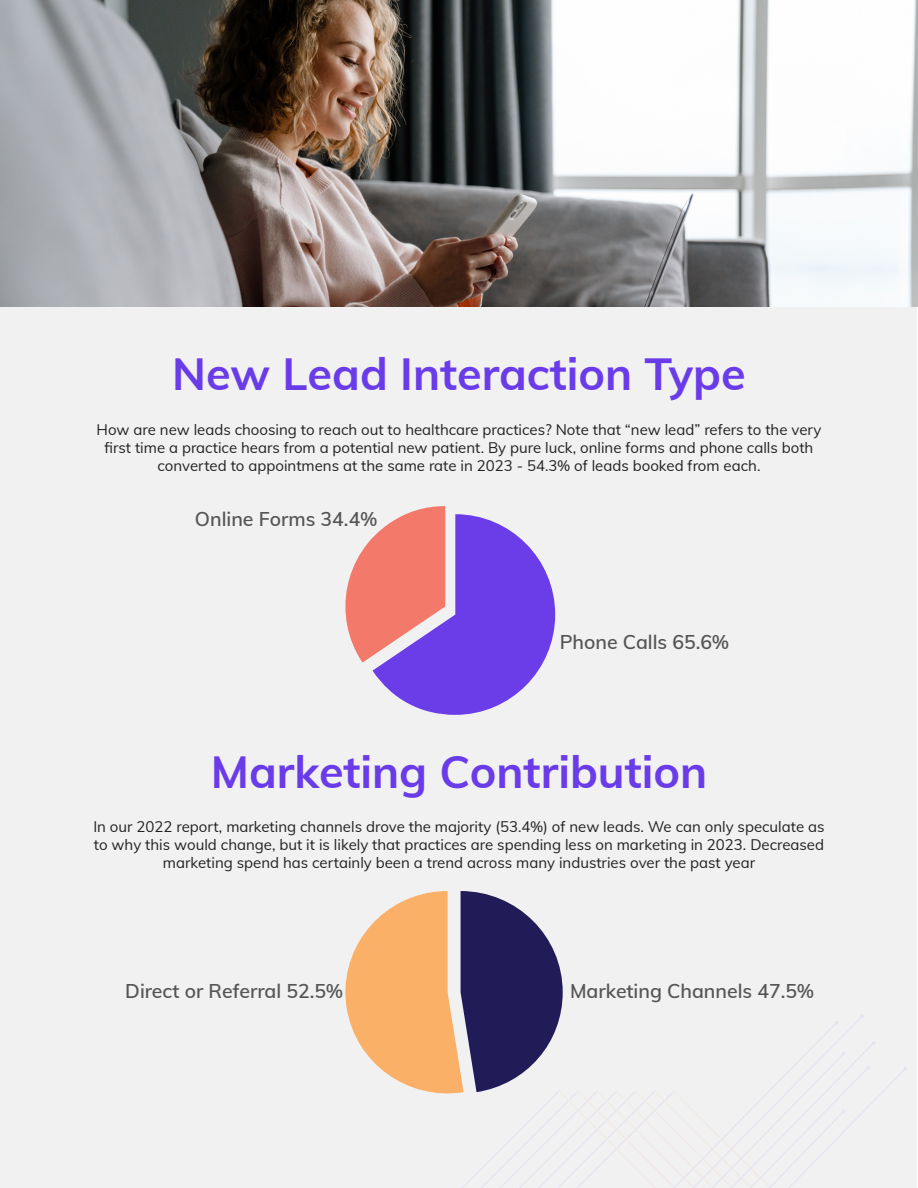
<style>
.page{position:relative;width:918px;height:1188px;background:#fff}
.page>*{position:absolute;margin:0;border:0;box-sizing:border-box;transform-origin:0 0}
.t1{font:700 45px "Muli";color:#6a3ce9}
.t2{font:600 19.5px "Muli";color:#555}
.t3{font:15px/18px "Muli";color:#222;text-align:center}
</style>
<div class="page">
<div style="left:1px;top:2px;width:916px;height:1186px;background:#f1f1f1"></div>
<img style="left:0;top:0;width:918px;height:307px">
<svg style="left:345px;top:506px;width:210px;height:209px"></svg>
<svg style="left:345px;top:891px;width:562px;height:297px"></svg>
<h1 class="t1" style="left:172px;top:341px;width:575px">New Lead Interaction Type</h1>
<p class="t3" style="left:97px;top:420px;width:726px">How are new leads choosing to reach out to healthcare practices? Note that “new lead” refers to the very first time a practice hears from a potential new patient. By pure luck, online forms and phone calls both converted to appointmens at the same rate in 2023 - 54.3% of leads booked from each.</p>
<h2 class="t2" style="left:195px;top:505px;width:184px">Online Forms 34.4%</h2>
<h2 class="t2" style="left:560px;top:628px;width:171px">Phone Calls 65.6%</h2>
<h1 class="t1" style="left:211px;top:739px;width:498px">Marketing Contribution</h1>
<p class="t3" style="left:93px;top:817px;width:733px">In our 2022 report, marketing channels drove the majority (53.4%) of new leads. We can only speculate as to why this would change, but it is likely that practices are spending less on marketing in 2023. Decreased marketing spend has certainly been a trend across many industries over the past year</p>
<h2 class="t2" style="left:125px;top:977px;width:219px">Direct or Referral 52.5%</h2>
<h2 class="t2" style="left:570px;top:977px;width:246px">Marketing Channels 47.5%</h2>
</div>
